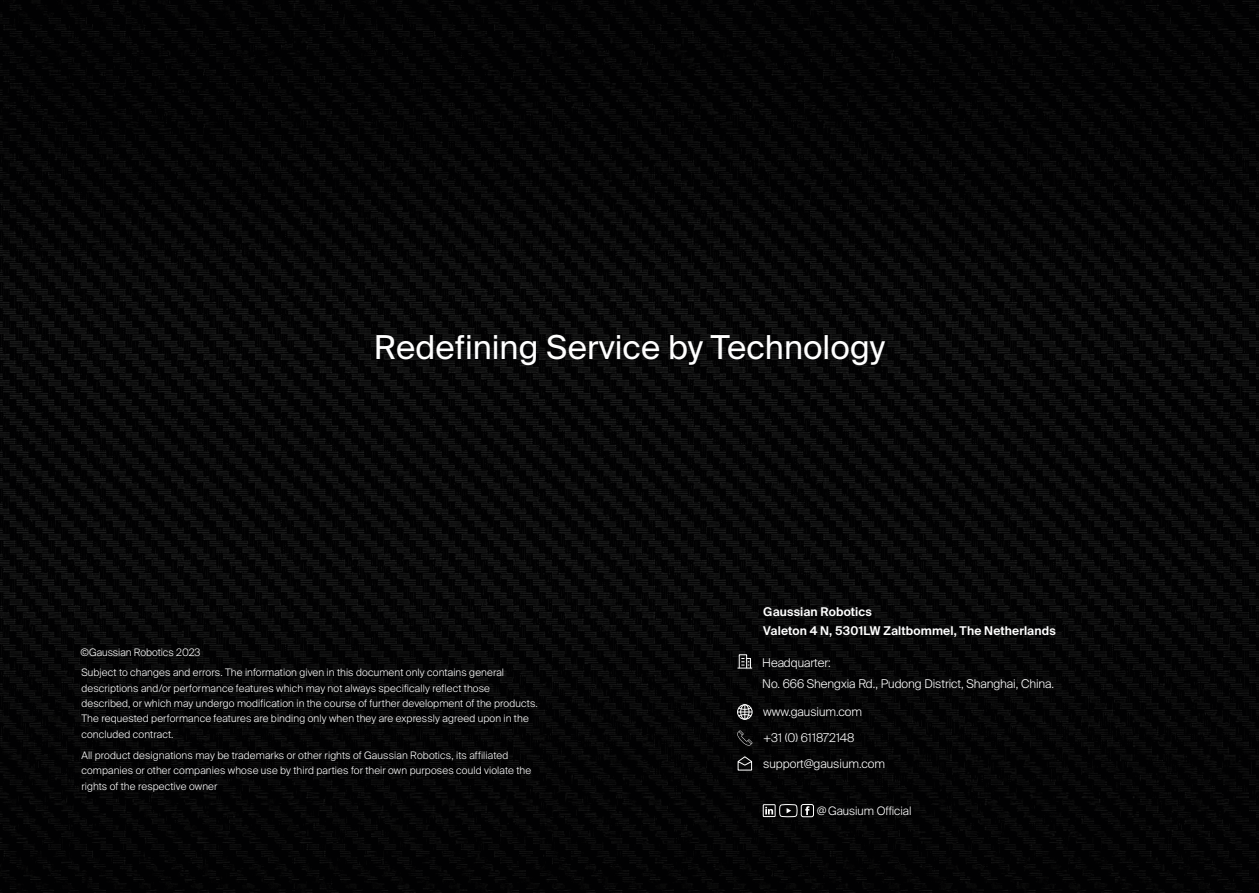
<style>
.page{position:relative;width:1259px;height:893px;background:#fff}
.page>*{position:absolute;margin:0;border:0;box-sizing:border-box;transform-origin:0 0}
.t1{font:33px "Suisse Intl";color:#fff}
.t2{font:300 12px/25.8px "Suisse Intl";letter-spacing:-.005em;color:#fff}
.t3{font:600 12px/18.9px "Suisse Intl";letter-spacing:.01em;color:#fff}
.t4{font:300 11.7px "Suisse Intl";letter-spacing:-.005em;color:#fff}
.t5{font:300 10.35px/15.5px "Suisse Intl";letter-spacing:.01em;color:#fff}
</style>
<div class="page">
<img style="left:0;top:0;width:1259px;height:893px">
<div style="left:737px;top:704px;width:15px;height:15px;border:1px solid #fff;border-radius:50%"></div>
<div style="left:740px;top:704px;width:9px;height:15px;border:1px solid #fff;border-radius:50%"></div>
<svg style="left:737px;top:705px;width:15px;height:14px"></svg>
<svg style="left:737px;top:756px;width:15px;height:15px"></svg>
<svg style="left:737px;top:730px;width:15px;height:16px"></svg>
<div style="left:763px;top:804px;width:12px;height:13px;border:1px solid #fff"></div>
<svg style="left:765px;top:807px;width:8px;height:7px"></svg>
<svg style="left:779px;top:797px;width:18px;height:28px"></svg>
<div style="left:801px;top:804px;width:12px;height:13px;border:1px solid #fff;border-radius:2px"></div>
<svg style="left:805px;top:806px;width:4px;height:9px"></svg>
<div style="left:739px;top:654px;width:8px;height:14px;border:1px solid #fff"></div>
<svg style="left:737px;top:658px;width:15px;height:11px"></svg>
<h1 class="t1" style="left:374px;top:328px;width:513px">Redefining Service by Technology</h1>
<p class="t5" style="left:81px;top:642px;width:425px;line-height:20.2px">©Gaussian Robotics 2023<br>Subject to changes and errors. The information given in this document only contains general</p>
<p class="t5" style="left:81px;top:680px;width:458px">descriptions and/or performance features which may not always specifically reflect those described, or which may undergo modification in the course of further development of the products.<br>The requested performance features are binding only when they are expressly agreed upon in the concluded contract.</p>
<p class="t5" style="left:81px;top:747px;width:451px">All product designations may be trademarks or other rights of Gaussian Robotics, its affiliated companies or other companies whose use by third parties for their own purposes could violate the rights of the respective owner</p>
<p class="t3" style="left:763px;top:603px;width:294px">Gaussian Robotics<br>Valeton 4 N, 5301LW Zaltbommel, The Netherlands</p>
<p class="t2" style="left:762px;top:652px;width:293px;line-height:21.3px">Headquarter:<br>No. 666 Shengxia Rd., Pudong District, Shanghai, China.</p>
<p class="t2" style="left:763px;top:699px;width:123px">www.gausium.com<br>+31 (0) 611872148 support@gausium.com</p>
<p class="t4" style="left:817px;top:804px;width:96px">@Gausium Official</p>
</div>
